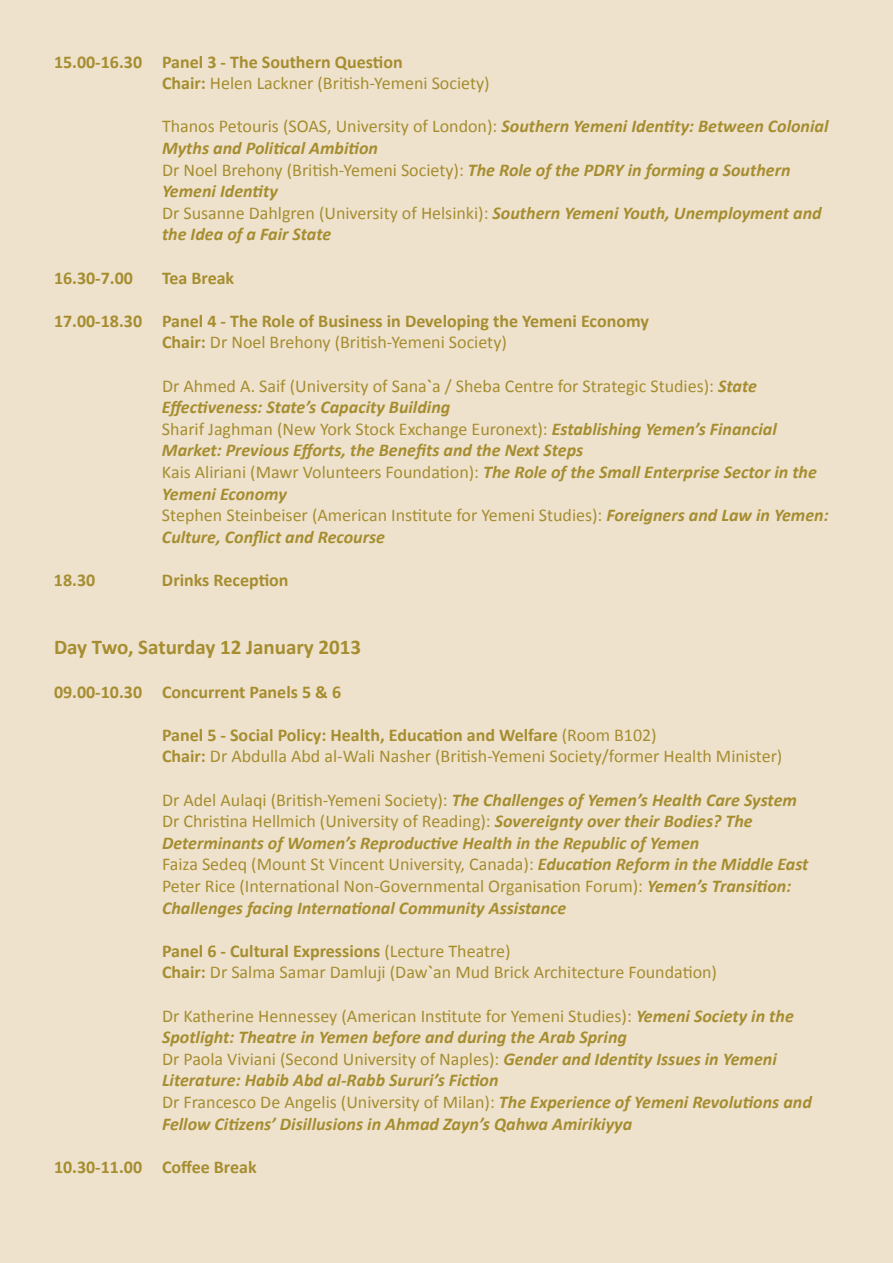
<style>
.page{position:relative;width:893px;height:1263px;background:#eee2cd}
.page>*{position:absolute;margin:0;border:0;box-sizing:border-box;transform-origin:0 0}
.t1{font:700 21px "Calibri";color:#a68d30}
.t2{font:italic 700 18px/21.6px "Calibri";color:#a68d30}
.t3{font:700 18px/21.6px "Calibri";color:#a68d30}
.t4{font:18px/21.6px "Calibri";color:#a68d30}
.s1{font-weight:400}
.s2{font-weight:400;font-style:normal}
.s3{font-style:normal}
.s4{font-weight:700}
</style>
<div class="page">
<p class="t3" style="left:162px;top:50px;width:329px;text-indent:-108px">15.00-16.30 Panel 3 - The Southern Question<br>Chair: <span class="s1">Helen Lackner (British-Yemeni Society)</span></p>
<p class="t2" style="left:162px;top:115px;width:668px"><span class="s2">Thanos Petouris (SOAS, University of London):</span> Southern Yemeni Identity: Between Colonial Myths and Political Ambition<br><span class="s2">Dr Noel Brehony (British-Yemeni Society):</span> The Role of the PDRY in forming a Southern Yemeni Identity<br><span class="s2">Dr Susanne Dahlgren (University of Helsinki):</span> Southern Yemeni Youth, Unemployment and the Idea of a Fair State</p>
<p class="t3" style="left:54px;top:266px;width:81px">16.30-7.00</p>
<p class="t3" style="left:162px;top:266px;width:74px">Tea Break</p>
<p class="t3" style="left:162px;top:309px;width:488px;text-indent:-108px">17.00-18.30 Panel 4 - The Role of Business in Developing the Yemeni Economy<br>Chair: <span class="s1">Dr Noel Brehony (British-Yemeni Society)</span></p>
<p class="t2" style="left:162px;top:374px;width:668px"><span class="s2">Dr Ahmed A. Saif (University of Sana</span><span class="s3">`</span><span class="s2">a / Sheba Centre for Strategic Studies):</span> State Effectiveness: State’s Capacity Building<br><span class="s2">Sharif Jaghman (New York Stock Exchange Euronext):</span> Establishing Yemen’s Financial Market: Previous Efforts, the Benefits and the Next Steps<br><span class="s2">Kais Aliriani (Mawr Volunteers Foundation):</span> The Role of the Small Enterprise Sector in the Yemeni Economy<br><span class="s2">Stephen Steinbeiser (American Institute for Yemeni Studies):</span> Foreigners and Law in Yemen:<br>Culture, Conflict and Recourse</p>
<p class="t3" style="left:54px;top:568px;width:43px">18.30</p>
<p class="t3" style="left:162px;top:568px;width:128px">Drinks Reception</p>
<p class="t1" style="left:54px;top:634px;width:309px">Day Two, Saturday 12 January 2013</p>
<p class="t3" style="left:54px;top:680px;width:289px">09.00-10.30 Concurrent Panels 5 &amp; 6</p>
<p class="t4" style="left:162px;top:723px;width:622px"><span class="s4">Panel 5 - Social Policy: Health, Education and Welfare</span> (Room B102)<br><span class="s4">Chair:</span> Dr Abdulla Abd al-Wali Nasher (British-Yemeni Society/former Health Minister)</p>
<p class="t2" style="left:162px;top:788px;width:648px"><span class="s2">Dr Adel Aulaqi (British-Yemeni Society):</span> The Challenges of Yemen’s Health Care System <span class="s2">Dr Christina Hellmich (University of Reading):</span> Sovereignty over their Bodies? The Determinants of Women’s Reproductive Health in the Republic of Yemen<br><span class="s2">Faiza Sedeq (Mount St Vincent University, Canada):</span> Education Reform in the Middle East <span class="s2">Peter Rice (International Non-Governmental Organisation Forum):</span> Yemen’s Transition:<br>Challenges facing International Community Assistance</p>
<p class="t4" style="left:162px;top:939px;width:557px"><span class="s4">Panel 6 - Cultural Expressions</span> (Lecture Theatre)<br><span class="s4">Chair:</span> Dr Salma Samar Damluji (Daw<span class="s4">`</span>an Mud Brick Architecture Foundation)</p>
<p class="t2" style="left:162px;top:1004px;width:651px"><span class="s2">Dr Katherine Hennessey (American Institute for Yemeni Studies):</span> Yemeni Society in the Spotlight: Theatre in Yemen before and during the Arab Spring<br><span class="s2">Dr Paola Viviani (Second University of Naples):</span> Gender and Identity Issues in Yemeni Literature: Habib Abd al-Rabb Sururi’s Fiction<br><span class="s2">Dr Francesco De Angelis (University of Milan):</span> The Experience of Yemeni Revolutions and Fellow Citizens’ Disillusions in Ahmad Zayn’s Qahwa Amirikiyya</p>
<p class="t3" style="left:54px;top:1155px;width:204px">10.30-11.00 Coffee Break</p>
</div>
